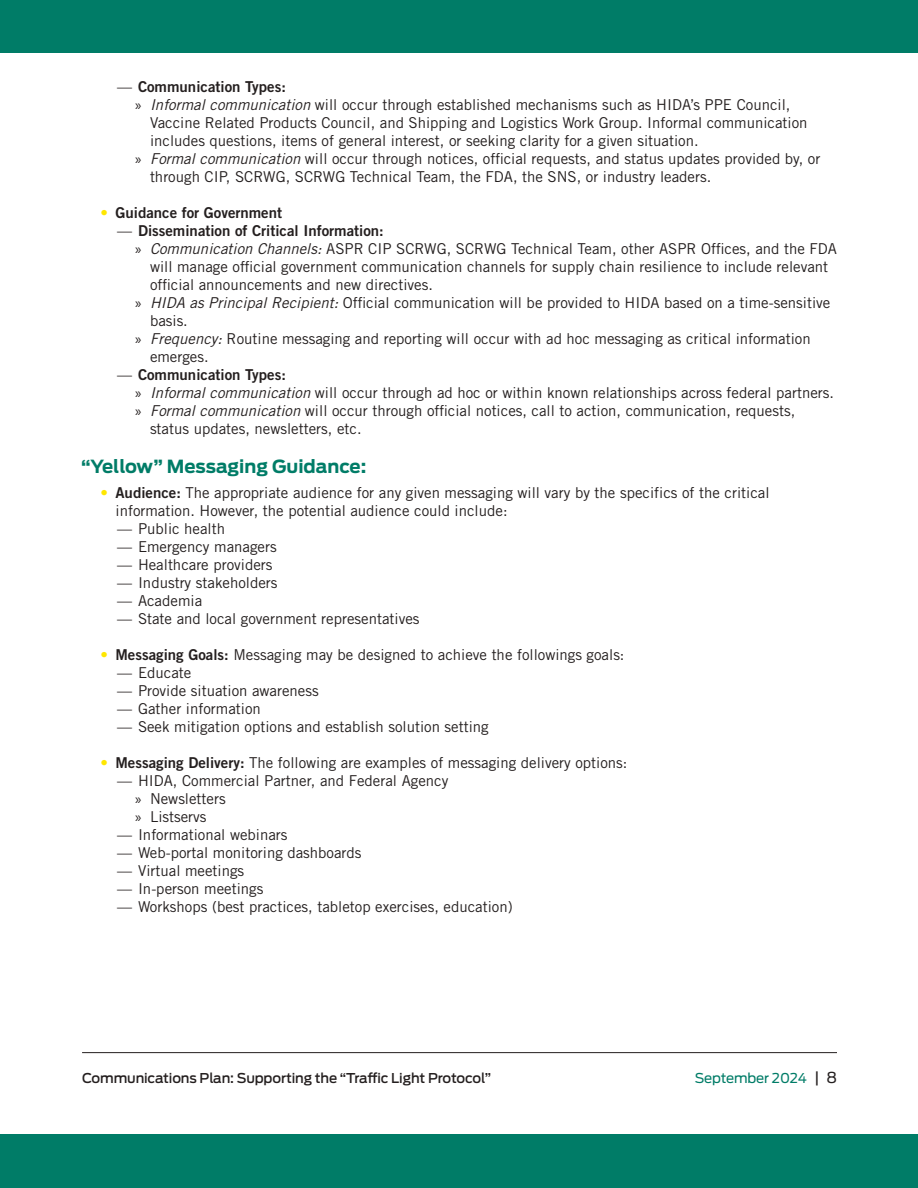
<style>
.page{position:relative;width:918px;height:1188px;background:#fff}
.page>*{position:absolute;margin:0;border:0;box-sizing:border-box;transform-origin:0 0}
.t1{font:700 18px "Antenna";color:#007c67}
.t2{font:15px/18px "Trade Gothic LT Std";color:#241f1f}
.t3{font:15px "Trade Gothic LT Std Bd 2";color:#241f1f}
.t4{font:500 13.5px "Antenna";letter-spacing:-.01em;color:#241f1f}
.t5{font:13.5px "Antenna";letter-spacing:-.01em;color:#007c67}
.s1{font-family:"Trade Gothic LT Std"}
.s2{font-family:"Myriad Pro"}
.s3{font-style:italic}
.s4{font-family:"Trade Gothic LT Std";color:#ffe700}
.s5{color:#ffe700}
.s6{font-family:"Trade Gothic LT Std Bd 2"}
.s7{font-size:15px;color:#241f1f}
</style>
<div class="page">
<hr style="left:82px;top:1052px;width:755px;height:1px;background:#241f1f">
<div style="left:0;top:0;width:918px;height:52px;background:#007c67"></div>
<div style="left:0;top:1135px;width:918px;height:53px;background:#007c67"></div>
<p class="t3" style="left:117px;top:77px;width:171px"><span class="s1">—</span> Communication Types:</p>
<p class="t2" style="left:135px;top:95px;width:657px"><span class="s2">»</span> <span class="s3">Informal communication</span> will occur through established mechanisms such as HIDA’s PPE Council,</p>
<p class="t2" style="left:150px;top:113px;width:659px">Vaccine Related Products Council, and Shipping and Logistics Work Group. Informal communication</p>
<p class="t2" style="left:150px;top:131px;width:550px">includes questions, items of general interest, or seeking clarity for a given situation.</p>
<p class="t2" style="left:135px;top:149px;width:687px"><span class="s2">»</span> <span class="s3">Formal communication</span> will occur through notices, official requests, and status updates provided by, or</p>
<p class="t2" style="left:150px;top:167px;width:563px">through CIP, SCRWG, SCRWG Technical Team, the FDA, the SNS, or industry leaders.</p>
<p class="t3" style="left:100px;top:203px;width:183px"><span class="s4">•</span> Guidance for Government</p>
<p class="t3" style="left:117px;top:221px;width:268px"><span class="s1">—</span> Dissemination of Critical Information:</p>
<p class="t2" style="left:135px;top:239px;width:704px"><span class="s2">»</span> <span class="s3">Communication Channels:</span> ASPR CIP SCRWG, SCRWG Technical Team, other ASPR Offices, and the FDA</p>
<p class="t2" style="left:150px;top:257px;width:680px">will manage official government communication channels for supply chain resilience to include relevant</p>
<p class="t2" style="left:150px;top:275px;width:284px">official announcements and new directives.</p>
<p class="t2" style="left:135px;top:293px;width:697px"><span class="s2">»</span> <span class="s3">HIDA as Principal Recipient:</span> Official communication will be provided to HIDA based on a time-sensitive</p>
<p class="t2" style="left:150px;top:311px;width:39px">basis.</p>
<p class="t2" style="left:135px;top:329px;width:677px"><span class="s2">»</span> <span class="s3">Frequency:</span> Routine messaging and reporting will occur with ad hoc messaging as critical information</p>
<p class="t2" style="left:150px;top:347px;width:60px">emerges.</p>
<p class="t3" style="left:117px;top:365px;width:171px"><span class="s1">—</span> Communication Types:</p>
<p class="t2" style="left:135px;top:383px;width:701px"><span class="s2">»</span> <span class="s3">Informal communication</span> will occur through ad hoc or within known relationships across federal partners.</p>
<p class="t2" style="left:135px;top:401px;width:662px"><span class="s2">»</span> <span class="s3">Formal communication</span> will occur through official notices, call to action, communication, requests,</p>
<p class="t2" style="left:150px;top:419px;width:213px">status updates, newsletters, etc.</p>
<p class="t1" style="left:81px;top:454px;width:287px">“Yellow” Messaging Guidance:</p>
<p class="t2" style="left:116px;top:483px;width:656px;text-indent:-15px"><span class="s5">•</span> <span class="s6">Audience:</span> The appropriate audience for any given messaging will vary by the specifics of the critical information. However, the potential audience could include:</p>
<p class="t2" style="left:117px;top:519px;width:110px">— Public health</p>
<p class="t2" style="left:117px;top:537px;width:161px">— Emergency managers</p>
<p class="t2" style="left:117px;top:555px;width:157px">— Healthcare providers</p>
<p class="t2" style="left:117px;top:573px;width:162px">— Industry stakeholders</p>
<p class="t2" style="left:117px;top:591px;width:87px">— Academia</p>
<p class="t2" style="left:117px;top:609px;width:304px">— State and local government representatives</p>
<p class="t2" style="left:100px;top:645px;width:526px"><span class="s5">•</span> <span class="s6">Messaging Goals:</span> Messaging may be designed to achieve the followings goals:</p>
<p class="t2" style="left:117px;top:663px;width:76px">— Educate</p>
<p class="t2" style="left:117px;top:681px;width:203px">— Provide situation awareness</p>
<p class="t2" style="left:117px;top:699px;width:145px">— Gather information</p>
<p class="t2" style="left:117px;top:717px;width:373px">— Seek mitigation options and establish solution setting</p>
<p class="t2" style="left:100px;top:753px;width:528px"><span class="s5">•</span> <span class="s6">Messaging Delivery:</span> The following are examples of messaging delivery options:</p>
<p class="t2" style="left:135px;top:771px;width:315px;text-indent:-18px">— HIDA, Commercial Partner, and Federal Agency <span class="s2">»</span> Newsletters<br><span class="s2">»</span> Listservs</p>
<p class="t2" style="left:117px;top:825px;width:172px">— Informational webinars</p>
<p class="t2" style="left:117px;top:843px;width:246px">— Web-portal monitoring dashboards</p>
<p class="t2" style="left:117px;top:861px;width:129px">— Virtual meetings</p>
<p class="t2" style="left:117px;top:879px;width:148px">— In-person meetings</p>
<p class="t2" style="left:117px;top:897px;width:397px">— Workshops (best practices, tabletop exercises, education)</p>
<p class="t4" style="left:82px;top:1069px;width:411px">Communications Plan: Supporting the “Traffic Light Protocol”</p>
<p class="t5" style="left:695px;top:1069px;width:144px">September 2024 <span class="s7">| 8</span></p>
</div>
